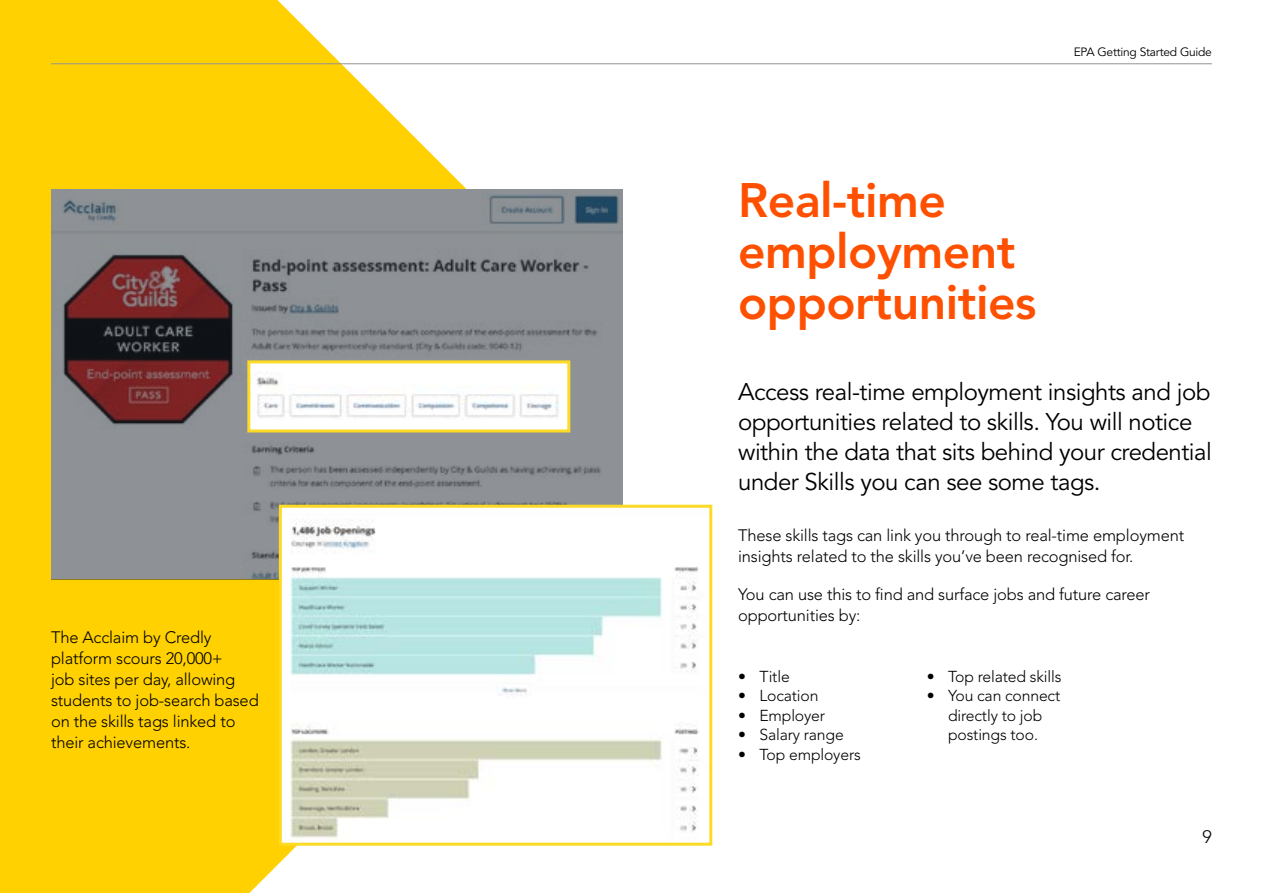
<style>
.page{position:relative;width:1263px;height:893px;background:#fff}
.page>*{position:absolute;margin:0;border:0;box-sizing:border-box;transform-origin:0 0}
.t1{font:800 48px/51px "Avenir LT Std";letter-spacing:-.01em;color:#fe5000}
.t2{font:24px/30px "Avenir LT Std";letter-spacing:-.02em;color:#000}
.t3{font:300 18px "Avenir LT Std";color:#000}
.t4{font:300 16.5px/21px "Avenir LT Std";letter-spacing:-.01em;color:#000}
.t5{font:300 15.75px/19.5px "Avenir LT Std";letter-spacing:-.01em;color:#000;text-align:center}
.t6{font:12px "Avenir LT Std";letter-spacing:-.02em;color:#000}
</style>
<div class="page">
<svg style="left:0;top:0;width:519px;height:893px;fill:#ffd100"></svg>
<hr style="left:51px;top:64px;width:1161px;height:1px;background:#939393">
<svg style="left:51px;top:189px;width:572px;height:390px;background:#828083"></svg>
<img style="left:251px;top:364px;width:315px;height:64px">
<div style="left:247px;top:360px;width:323px;height:72px;border:3px solid #fdda25"></div>
<img style="left:283px;top:509px;width:416px;height:333px">
<div style="left:279px;top:505px;width:433px;height:341px;border:3px solid #fdda25"></div>
<p class="t4" style="left:51px;top:627px;width:209px">The Acclaim by Credly platform scours 20,000+<br>job sites per day, allowing students to job-search based on the skills tags linked to their achievements.</p>
<p class="t6" style="left:1074px;top:45px;width:140px">EPA Getting Started Guide</p>
<h1 class="t1" style="left:738px;top:175px;width:300px">Real-time employment opportunities</h1>
<h2 class="t2" style="left:738px;top:377px;width:475px">Access real-time employment insights and job opportunities related to skills. You will notice within the data that sits behind your credential under Skills you can see some tags.</h2>
<p class="t4" style="left:738px;top:525px;width:448px">These skills tags can link you through to real-time employment insights related to the skills you’ve been recognised for.</p>
<p class="t4" style="left:738px;top:584px;width:413px">You can use this to find and surface jobs and future career opportunities by:</p>
<p class="t5" style="left:738px;top:666px;width:53px">• Title</p>
<p class="t5" style="left:738px;top:686px;width:82px">• Location</p>
<p class="t5" style="left:738px;top:705px;width:88px">• Employer</p>
<p class="t5" style="left:738px;top:725px;width:107px">• Salary range</p>
<p class="t5" style="left:738px;top:744px;width:124px">• Top employers</p>
<p class="t5" style="left:927px;top:666px;width:136px">• Top related skills</p>
<p class="t5" style="left:927px;top:686px;width:135px">• You can connect directly to job postings too.</p>
<p class="t3" style="left:1202px;top:826px;width:11px">9</p>
</div>
